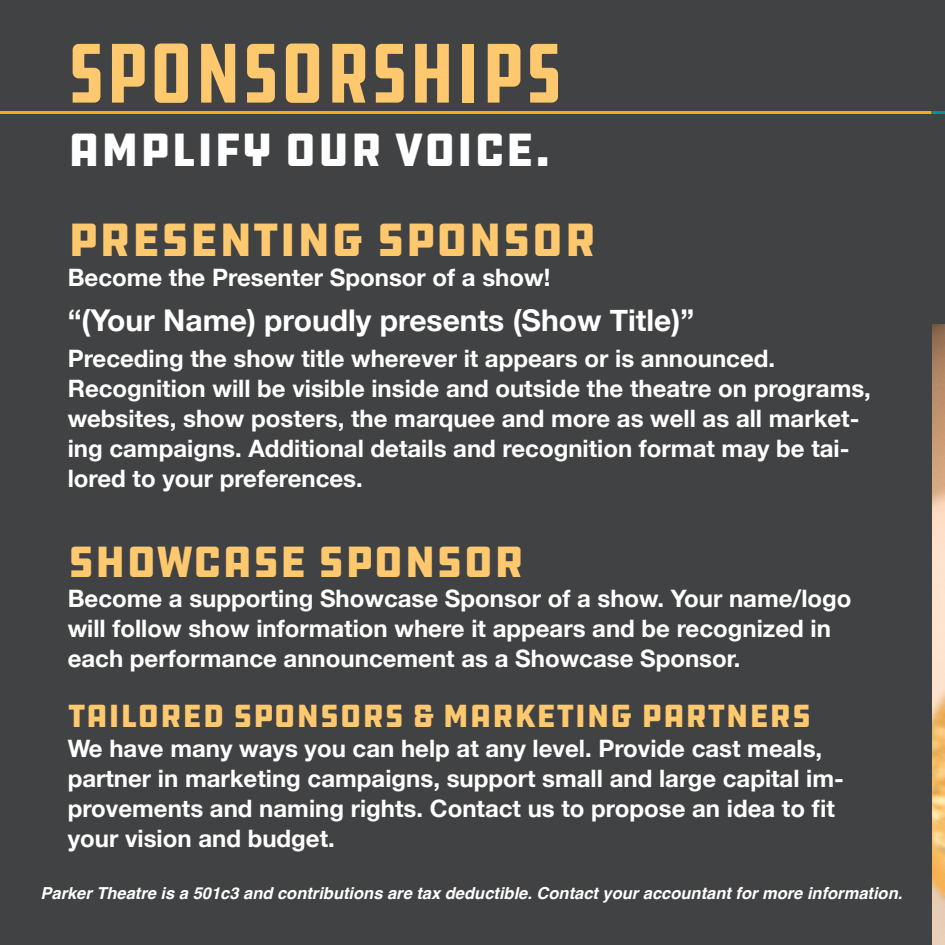
<style>
.page{position:relative;width:945px;height:945px;background:#fff}
.page>*{position:absolute;margin:0;border:0;box-sizing:border-box;transform-origin:0 0}
.t1{font:condensed 87px "DDC Hardware";color:#fec86f}
.t2{font:48px "DDC Hardware";color:#fec86f}
.t3{font:48px "DDC Hardware";color:#fff}
.t4{font:45px "DDC Hardware";color:#fec86f}
.t5{font:33px "DDC Hardware";color:#fec86f}
.t6{font:700 30px "Helvetica Neue";color:#fff}
.t7{font:700 24px/30px "Helvetica Neue";color:#fff}
.t8{font:italic 700 16.5px "Helvetica";color:#fff}
</style>
<div class="page">
<div style="left:0;top:0;width:933px;height:945px;background:#414243"></div>
<div style="left:932px;top:0;width:13px;height:945px;background:#414243"></div>
<hr style="left:0;top:111px;width:932px;height:3px;background:#f9a71b">
<svg style="left:932px;top:111px;width:13px;height:3px"></svg>
<img style="left:933px;top:325px;width:12px;height:620px">
<p class="t1" style="left:68px;top:20px;width:496px">SPONSORSHIPS</p>
<p class="t3" style="left:68px;top:120px;width:485px">AMPLIFY OUR VOICE.</p>
<p class="t2" style="left:68px;top:210px;width:531px">PRESENTING SPONSOR</p>
<p class="t7" style="left:68px;top:263px;width:484px">Become the Presenter Sponsor of a show!</p>
<p class="t6" style="left:68px;top:297px;width:628px">“(Your Name) proudly presents (Show Title)”</p>
<p class="t7" style="left:68px;top:344px;width:709px">Preceding the show title wherever it appears or is announced.</p>
<p class="t7" style="left:68px;top:374px;width:805px">Recognition will be visible inside and outside the theatre on programs, websites, show posters, the marquee and more as well as all market&shy;ing campaigns. Additional details and recognition format may be tai&shy;lored to your preferences.</p>
<p class="t4" style="left:68px;top:534px;width:458px">SHOWCASE SPONSOR</p>
<p class="t7" style="left:68px;top:584px;width:785px">Become a supporting Showcase Sponsor of a show. Your name/logo will follow show information where it appears and be recognized in each performance announcement as a Showcase Sponsor.</p>
<p class="t5" style="left:68px;top:695px;width:745px">TAILORED SPONSORS &amp; MARKETING PARTNERS</p>
<p class="t7" style="left:68px;top:734px;width:778px">We have many ways you can help at any level. Provide cast meals, partner in marketing campaigns, support small and large capital im&shy;provements and naming rights. Contact us to propose an idea to fit your vision and budget.</p>
<p class="t8" style="left:40px;top:883px;width:863px">Parker Theatre is a 501c3 and contributions are tax deductible. Contact your accountant for more information.</p>
</div>
